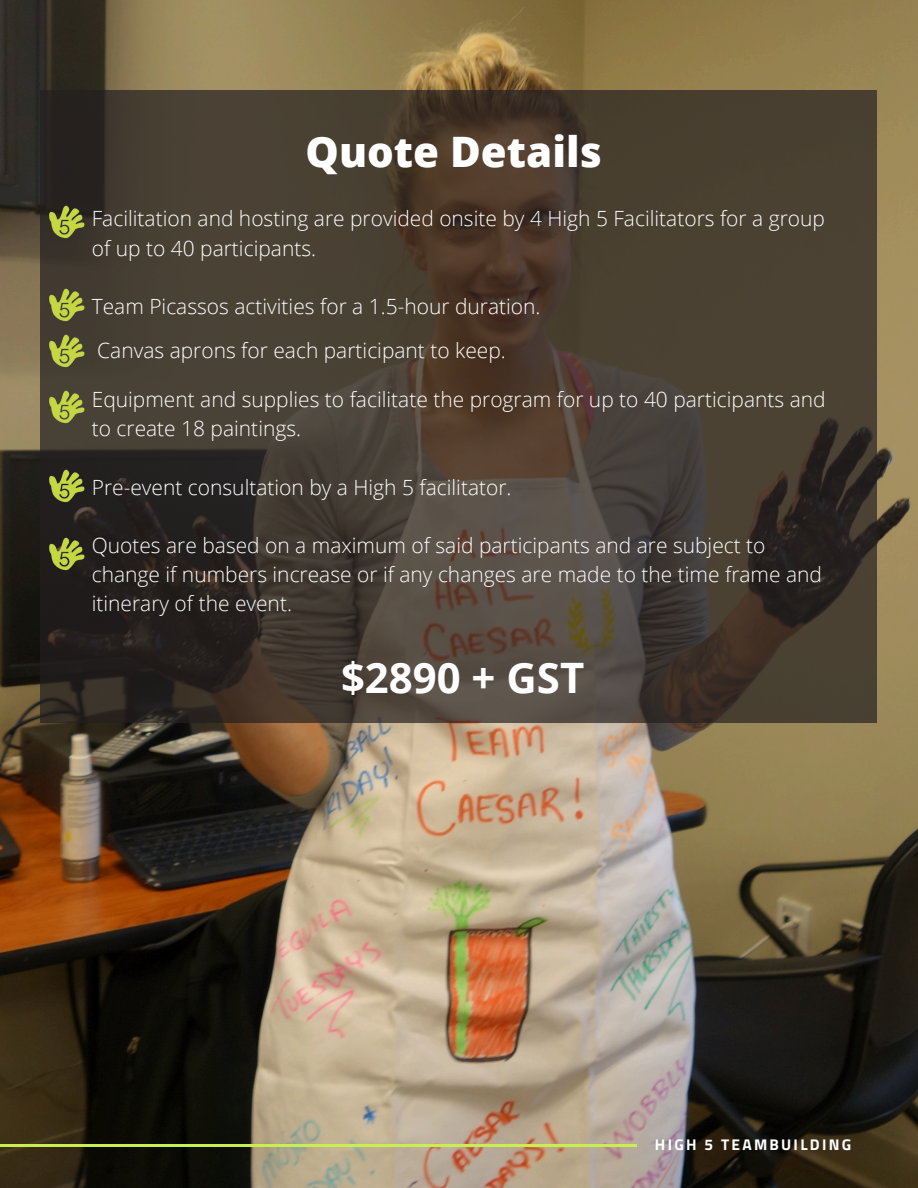
<style>
.page{position:relative;width:918px;height:1188px;background:#fff}
.page>*{position:absolute;margin:0;border:0;box-sizing:border-box;transform-origin:0 0}
.t1{font:800 42px "Open Sans";color:#fff}
.t2{font:700 42px "Open Sans";color:#fff}
.t3{font:300 21px/29.2px "Open Sans";color:#fff}
.t4{font:700 15.45px "Titillium Web";letter-spacing:.145em;color:#fff}
</style>
<div class="page">
<img style="left:0;top:0;width:918px;height:1188px">
<hr style="left:0;top:1145px;width:637px;height:2px;background:#c8ef4f">
<svg style="left:40px;top:91px;width:837px;height:632px;background:#443b30"></svg>
<img style="left:48px;top:203px;width:36px;height:36px">
<img style="left:48px;top:287px;width:36px;height:36px">
<img style="left:48px;top:332px;width:36px;height:36px">
<img style="left:48px;top:467px;width:36px;height:36px">
<img style="left:48px;top:389px;width:36px;height:36px">
<img style="left:48px;top:535px;width:36px;height:36px">
<h3 class="t1" style="left:306px;top:122px;width:298px">Quote Details</h3>
<h2 class="t3" style="left:92px;top:204px;width:735px">Facilitation and hosting are provided onsite by 4 High 5 Facilitators for a group of up to 40 participants.</h2>
<p class="t3" style="left:92px;top:291px;width:450px">Team Picassos activities for a 1.5-hour duration.</p>
<p class="t3" style="left:97px;top:335px;width:410px">Canvas aprons for each participant to keep.</p>
<p class="t3" style="left:92px;top:384px;width:735px">Equipment and supplies to facilitate the program for up to 40 participants and to create 18 paintings.</p>
<p class="t3" style="left:92px;top:472px;width:421px">Pre-event consultation by a High 5 facilitator.</p>
<p class="t3" style="left:92px;top:530px;width:732px">Quotes are based on a maximum of said participants and are subject to change if numbers increase or if any changes are made to the time frame and itinerary of the event.</p>
<p class="t2" style="left:341px;top:648px;width:245px">$2890 + GST</p>
<h3 class="t4" style="left:655px;top:1133px;width:198px">HIGH 5 TEAMBUILDING</h3>
</div>
